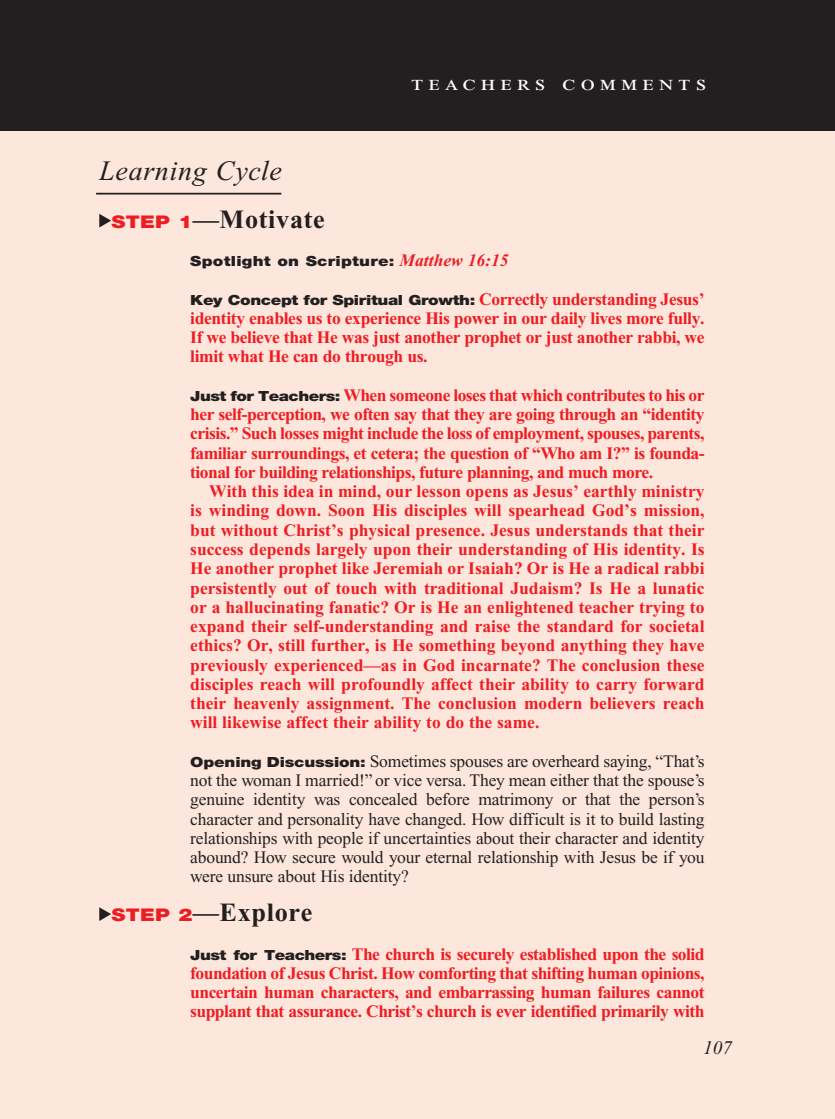
<style>
.page{position:relative;width:835px;height:1119px;background:#fff}
.page>*{position:absolute;margin:0;border:0;box-sizing:border-box;transform-origin:0 0}
.Main_Head_Teachers_C{font:italic 28px "Times New Roman PS Std";letter-spacing:.025em;color:#231f20}
.T_Aim_bodyXindent{font:700 26.25px "Times New Roman PS Std";letter-spacing:.025em;color:#231f20}
.Teachers_Comments_He{font:21px "Times New Roman PS Std";letter-spacing:.2em;color:#fff;scale:1.2 1}
.PageNumbers{font:italic 19.25px "Times New Roman PS Std";color:#231f20}
.Objectives_Body_Text{font:700 17.5px/19.2px "Times New Roman PS Std";letter-spacing:-.025em;color:#ee1d23;text-align:justify}
.Objectives_Body_Text-2{font:17.5px/19.2px "Times New Roman PS Std";letter-spacing:-.01em;color:#231f20;text-align:justify}
.Objectives_Body_Text-3{font:900 14px "Helvetica Neue LT Std";letter-spacing:-.02em;color:#231f20;scale:1.2 1}
.Objectives_Body_Text-4{font:900 14px "Helvetica Neue LT Std";letter-spacing:.015em;color:#231f20;scale:1.2 1}
.s1{font-family:"Helvetica Neue LT Std";font-weight:900;font-size:17.5px;color:#ee1d23}
.s2{font-family:"Times New Roman PS Std";font-weight:700;font-style:italic;font-size:17.5px;color:#ee1d23}
.s3{font-family:"Times New Roman PS Std";font-weight:700;font-size:17.5px;color:#ee1d23}
.s4{font-family:"Helvetica Neue LT Std";font-weight:900;font-size:14px;color:#231f20}
.s5{font-family:"Helvetica Neue LT Std";font-weight:900;font-size:14px}
</style>
<div class="page">
<div style="left:0;top:127px;width:835px;height:991px;background:#fde7dc"></div>
<svg style="left:99px;top:214px;width:12px;height:13px"></svg>
<svg style="left:99px;top:907px;width:12px;height:13px"></svg>
<hr style="left:96px;top:193px;width:185px;height:1px;background:#231f20">
<div style="left:0;top:0;width:835px;height:130px;background:#231f20"></div>
<p class="Teachers_Comments_He" style="left:411px;top:72px;width:247px">teachers comments</p>
<p class="Main_Head_Teachers_C" style="left:99px;top:155px;width:184px">Learning Cycle</p>
<p class="T_Aim_bodyXindent" style="left:111px;top:204px;width:215px"><span class="s1">STEP 1</span>—Motivate</p>
<p class="Objectives_Body_Text-4" style="left:190px;top:253px;width:267px">Spotlight on Scripture: <span class="s2">Matthew 16:15</span></p>
<p class="Objectives_Body_Text-3" style="left:190px;top:291px;width:430px">Key Concept for Spiritual Growth: <span class="s3">Correctly understanding Jesus’</span></p>
<p class="Objectives_Body_Text" style="left:190px;top:308px;width:516px">identity enables us to experience His power in our daily lives more fully.<br>If we believe that He was just another prophet or just another rabbi, we limit what He can do through us.</p>
<p class="Objectives_Body_Text" style="left:190px;top:385px;width:516px"><span class="s4">Just for Teachers:</span> When someone loses that which contributes to his or her self-perception, we often say that they are going through an “identity crisis.” Such losses might include the loss of employment, spouses, parents, familiar surroundings, et cetera; the question of “Who am I?” is founda&shy;tional for building relationships, future planning, and much more.</p>
<p class="Objectives_Body_Text" style="left:190px;top:481px;width:516px;text-indent:19px">With this idea in mind, our lesson opens as Jesus’ earthly ministry is winding down. Soon His disciples will spearhead God’s mission, but without Christ’s physical presence. Jesus understands that their success depends largely upon their understanding of His identity. Is He another prophet like Jeremiah or Isaiah? Or is He a radical rabbi persistently out of touch with traditional Judaism? Is He a lunatic or a hallucinating fanatic? Or is He an enlightened teacher trying to expand their self-understanding and raise the standard for societal ethics? Or, still further, is He something beyond anything they have previously experienced—as in God incarnate? The conclusion these disciples reach will profoundly affect their ability to carry forward their heavenly assignment. The conclusion modern believers reach will likewise affect their ability to do the same.</p>
<p class="Objectives_Body_Text-2" style="left:190px;top:751px;width:516px"><span class="s5">Opening Discussion:</span> Sometimes spouses are overheard saying, “That’s not the woman I married!” or vice versa. They mean either that the spouse’s genuine identity was concealed before matrimony or that the person’s character and personality have changed. How difficult is it to build lasting relationships with people if uncertainties about their character and identity abound? How secure would your eternal relationship with Jesus be if you were unsure about His identity?</p>
<p class="T_Aim_bodyXindent" style="left:111px;top:897px;width:203px"><span class="s1">STEP 2</span>—Explore</p>
<p class="Objectives_Body_Text" style="left:190px;top:943px;width:516px"><span class="s4">Just for Teachers:</span> The church is securely established upon the solid foundation of Jesus Christ. How comforting that shifting human opinions, uncertain human characters, and embarrassing human failures cannot supplant that assurance. Christ’s church is ever identified primarily with</p>
<p class="PageNumbers" style="left:703px;top:1037px;width:30px">107</p>
</div>
